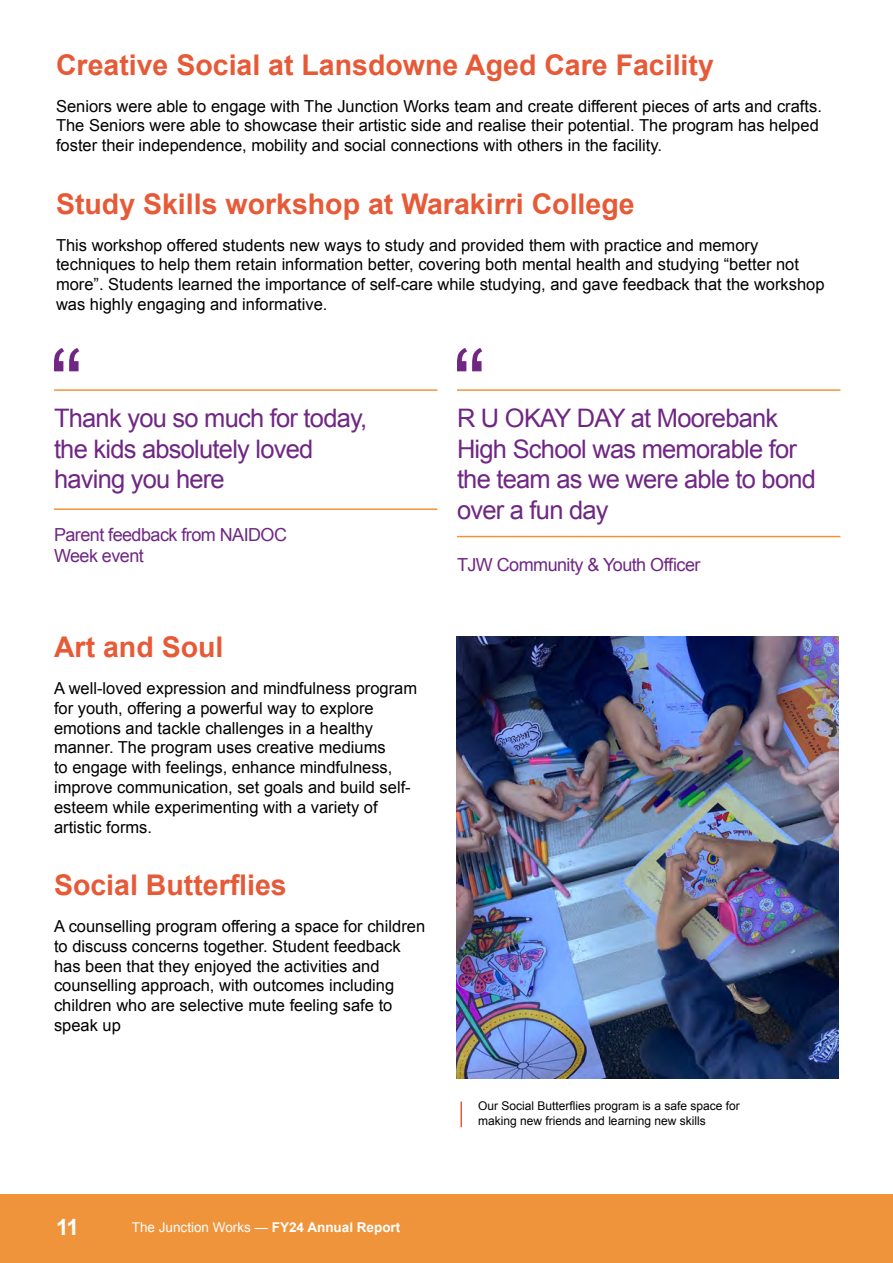
<style>
.page{position:relative;width:893px;height:1263px;background:#fff}
.page>*{position:absolute;margin:0;border:0;box-sizing:border-box;transform-origin:0 0}
.t1{font:700 28.5px "Arial";color:#e75a37}
.t2{font:25.5px/30.6px "Arial";letter-spacing:-.03em;color:#702784}
.t3{font:700 22.5px "Arial";color:#fff}
.t4{font:18px/21.6px "Arial";letter-spacing:-.03em;color:#702784}
.t5{font:16.5px/19.8px "Arial";color:#000}
.t6{font:13.5px "Arial";color:#fff}
.t7{font:12px/14.4px "Arial";color:#000}
.s1{font-weight:700}
</style>
<div class="page">
<div style="left:0;top:1195px;width:893px;height:68px;background:#f0943c"></div>
<hr style="left:460px;top:1101px;width:2px;height:26px;background:#e75a37">
<svg style="left:54px;top:348px;width:25px;height:23px"></svg>
<svg style="left:457px;top:348px;width:25px;height:23px"></svg>
<hr style="left:54px;top:508px;width:383px;height:2px;background:#f0943c">
<hr style="left:457px;top:536px;width:383px;height:1px;background:#f0943c">
<hr style="left:54px;top:389px;width:383px;height:2px;background:#f0943c">
<hr style="left:457px;top:389px;width:383px;height:2px;background:#f0943c">
<img style="left:457px;top:636px;width:382px;height:442px">
<h1 class="t1" style="left:56px;top:46px;width:659px">Creative Social at Lansdowne Aged Care Facility</h1>
<p class="t5" style="left:56px;top:96px;width:767px">Seniors were able to engage with The Junction Works team and create different pieces of arts and crafts.<br>The Seniors were able to showcase their artistic side and realise their potential. The program has helped foster their independence, mobility and social connections with others in the facility.</p>
<h1 class="t1" style="left:56px;top:185px;width:580px">Study Skills workshop at Warakirri College</h1>
<p class="t5" style="left:56px;top:235px;width:770px">This workshop offered students new ways to study and provided them with practice and memory techniques to help them retain information better, covering both mental health and studying “better not more”. Students learned the importance of self-care while studying, and gave feedback that the workshop was highly engaging and informative.</p>
<h2 class="t2" style="left:54px;top:403px;width:315px">Thank you so much for today, the kids absolutely loved having you here</h2>
<p class="t4" style="left:54px;top:524px;width:235px">Parent feedback from NAIDOC<br>Week event</p>
<h1 class="t1" style="left:54px;top:628px;width:171px">Art and Soul</h1>
<p class="t5" style="left:54px;top:678px;width:365px">A well-loved expression and mindfulness program for youth, offering a powerful way to explore emotions and tackle challenges in a healthy manner. The program uses creative mediums<br>to engage with feelings, enhance mindfulness, improve communication, set goals and build self&shy;esteem while experimenting with a variety of artistic forms.</p>
<h1 class="t1" style="left:54px;top:866px;width:234px">Social Butterflies</h1>
<p class="t5" style="left:54px;top:916px;width:373px">A counselling program offering a space for children to discuss concerns together. Student feedback has been that they enjoyed the activities and counselling approach, with outcomes including children who are selective mute feeling safe to speak up</p>
<h2 class="t2" style="left:457px;top:403px;width:360px">R U OKAY DAY at Moorebank<br>High School was memorable for the team as we were able to bond over a fun day</h2>
<p class="t4" style="left:457px;top:554px;width:245px">TJW Community &amp; Youth Officer</p>
<p class="t7" style="left:478px;top:1099px;width:263px">Our Social Butterflies program is a safe space for making new friends and learning new skills</p>
<h3 class="t3" style="left:56px;top:1213px;width:25px">11</h3>
<p class="t6" style="left:132px;top:1218px;width:270px">The Junction Works — <span class="s1">FY24 Annual Report</span></p>
</div>
